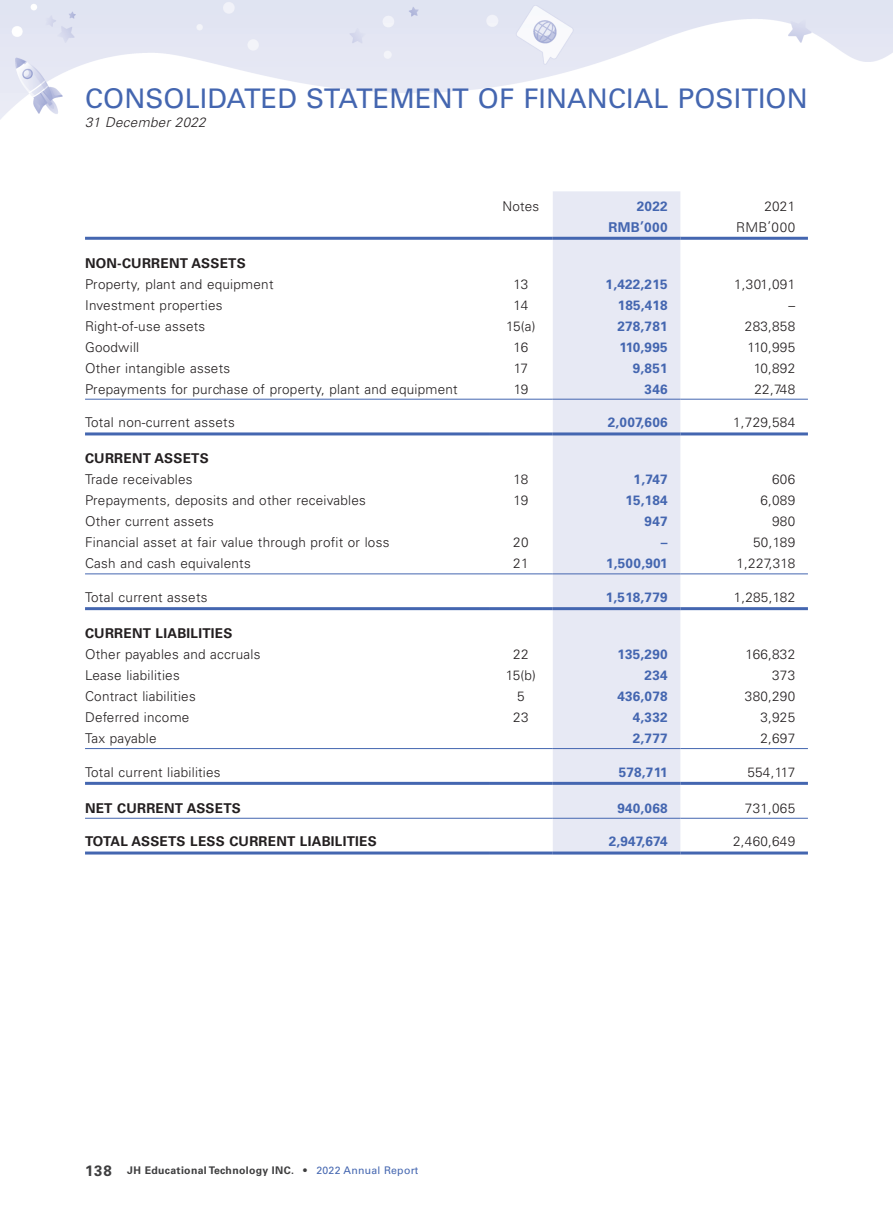
<style>
.page{position:relative;width:893px;height:1212px;background:#fff}
.page>*{position:absolute;margin:0;border:0;box-sizing:border-box;transform-origin:0 0}
.t1{font:27px "Univers LT Std";letter-spacing:.005em;color:#4466b0}
.t2{font:300 13.5px "Univers LT Std";letter-spacing:.02em;color:#231f20}
.t3{font:700 13.5px "Univers LT Std";letter-spacing:.02em;color:#4466b0}
.t4{font:700 13.5px "Univers LT Std";letter-spacing:.02em;color:#231f20}
.t5{font:italic 300 13.5px "Univers LT Std";letter-spacing:.02em;color:#231f20}
.t6{font:700 10.5px "Univers LT Std";letter-spacing:.03em;color:#3e3e3f}
.s1{font-size:15px}
.s2{font-weight:300}
.s3{font-weight:400;color:#4466b0}
</style>
<div class="page">
<img style="left:0;top:0;width:893px;height:855px">
<div style="left:553px;top:191px;width:127px;height:660px;background:#e7e9f4"></div>
<hr style="left:85px;top:237px;width:404px;height:3px;background:#4466b0">
<hr style="left:489px;top:237px;width:64px;height:3px;background:#4466b0">
<hr style="left:553px;top:237px;width:127px;height:3px;background:#4466b0">
<hr style="left:680px;top:237px;width:128px;height:3px;background:#4466b0">
<hr style="left:85px;top:399px;width:404px;height:1px;background:#4466b0">
<hr style="left:489px;top:399px;width:64px;height:1px;background:#4466b0">
<hr style="left:553px;top:399px;width:127px;height:1px;background:#4466b0">
<hr style="left:680px;top:399px;width:128px;height:1px;background:#4466b0">
<hr style="left:85px;top:432px;width:404px;height:3px;background:#4466b0">
<hr style="left:489px;top:432px;width:64px;height:3px;background:#4466b0">
<hr style="left:553px;top:432px;width:127px;height:3px;background:#4466b0">
<hr style="left:680px;top:432px;width:128px;height:3px;background:#4466b0">
<hr style="left:85px;top:573px;width:404px;height:1px;background:#4466b0">
<hr style="left:489px;top:573px;width:64px;height:1px;background:#4466b0">
<hr style="left:553px;top:573px;width:127px;height:1px;background:#4466b0">
<hr style="left:680px;top:573px;width:128px;height:1px;background:#4466b0">
<hr style="left:85px;top:607px;width:404px;height:3px;background:#4466b0">
<hr style="left:489px;top:607px;width:64px;height:3px;background:#4466b0">
<hr style="left:553px;top:607px;width:127px;height:3px;background:#4466b0">
<hr style="left:680px;top:607px;width:128px;height:3px;background:#4466b0">
<hr style="left:85px;top:748px;width:404px;height:1px;background:#4466b0">
<hr style="left:489px;top:748px;width:64px;height:1px;background:#4466b0">
<hr style="left:553px;top:748px;width:127px;height:1px;background:#4466b0">
<hr style="left:680px;top:748px;width:128px;height:1px;background:#4466b0">
<hr style="left:85px;top:782px;width:404px;height:3px;background:#4466b0">
<hr style="left:489px;top:782px;width:64px;height:3px;background:#4466b0">
<hr style="left:553px;top:782px;width:127px;height:3px;background:#4466b0">
<hr style="left:680px;top:782px;width:128px;height:3px;background:#4466b0">
<hr style="left:85px;top:818px;width:404px;height:1px;background:#4466b0">
<hr style="left:489px;top:818px;width:64px;height:1px;background:#4466b0">
<hr style="left:553px;top:818px;width:127px;height:1px;background:#4466b0">
<hr style="left:680px;top:818px;width:128px;height:1px;background:#4466b0">
<hr style="left:85px;top:851px;width:404px;height:3px;background:#4466b0">
<hr style="left:489px;top:851px;width:64px;height:3px;background:#4466b0">
<hr style="left:553px;top:851px;width:127px;height:3px;background:#4466b0">
<hr style="left:680px;top:851px;width:128px;height:3px;background:#4466b0">
<h1 class="t1" style="left:85px;top:83px;width:724px">CONSOLIDATED STATEMENT OF FINANCIAL POSITION</h1>
<p class="t5" style="left:85px;top:114px;width:122px">31 December 2022</p>
<p class="t2" style="left:502px;top:198px;width:38px">Notes</p>
<p class="t3" style="left:637px;top:198px;width:32px">2022</p>
<p class="t2" style="left:764px;top:198px;width:32px">2021</p>
<p class="t3" style="left:609px;top:219px;width:61px">RMB’000</p>
<p class="t2" style="left:736px;top:219px;width:61px">RMB’000</p>
<p class="t4" style="left:85px;top:255px;width:162px">NON-CURRENT ASSETS</p>
<p class="t2" style="left:85px;top:276px;width:190px">Property, plant and equipment</p>
<p class="t2" style="left:514px;top:276px;width:16px">13</p>
<p class="t3" style="left:606px;top:276px;width:63px">1,422,215</p>
<p class="t2" style="left:734px;top:276px;width:62px">1,301,091</p>
<p class="t2" style="left:85px;top:297px;width:139px">Investment properties</p>
<p class="t2" style="left:514px;top:297px;width:16px">14</p>
<p class="t3" style="left:618px;top:297px;width:51px">185,418</p>
<p class="t2" style="left:788px;top:297px;width:8px">–</p>
<p class="t2" style="left:85px;top:318px;width:122px">Right-of-use assets</p>
<p class="t2" style="left:506px;top:318px;width:31px">15(a)</p>
<p class="t3" style="left:617px;top:318px;width:52px">278,781</p>
<p class="t2" style="left:745px;top:318px;width:52px">283,858</p>
<p class="t2" style="left:85px;top:339px;width:56px">Goodwill</p>
<p class="t2" style="left:514px;top:339px;width:16px">16</p>
<p class="t3" style="left:619px;top:339px;width:50px">110,995</p>
<p class="t2" style="left:747px;top:339px;width:49px">110,995</p>
<p class="t2" style="left:85px;top:360px;width:147px">Other intangible assets</p>
<p class="t2" style="left:514px;top:360px;width:16px">17</p>
<p class="t3" style="left:633px;top:360px;width:36px">9,851</p>
<p class="t2" style="left:754px;top:360px;width:43px">10,892</p>
<p class="t2" style="left:85px;top:381px;width:374px">Prepayments for purchase of property, plant and equipment</p>
<p class="t2" style="left:514px;top:381px;width:16px">19</p>
<p class="t3" style="left:645px;top:381px;width:25px">346</p>
<p class="t2" style="left:754px;top:381px;width:42px">22,748</p>
<p class="t2" style="left:85px;top:414px;width:151px">Total non-current assets</p>
<p class="t3" style="left:608px;top:415px;width:61px">2,007,606</p>
<p class="t2" style="left:733px;top:414px;width:63px">1,729,584</p>
<p class="t4" style="left:85px;top:451px;width:125px">CURRENT ASSETS</p>
<p class="t2" style="left:85px;top:471px;width:109px">Trade receivables</p>
<p class="t2" style="left:513px;top:471px;width:16px">18</p>
<p class="t3" style="left:634px;top:472px;width:36px">1,747</p>
<p class="t2" style="left:772px;top:471px;width:25px">606</p>
<p class="t2" style="left:85px;top:492px;width:282px">Prepayments, deposits and other receivables</p>
<p class="t2" style="left:514px;top:492px;width:16px">19</p>
<p class="t3" style="left:625px;top:493px;width:44px">15,184</p>
<p class="t2" style="left:760px;top:492px;width:36px">6,089</p>
<p class="t2" style="left:85px;top:513px;width:131px">Other current assets</p>
<p class="t3" style="left:645px;top:514px;width:25px">947</p>
<p class="t2" style="left:772px;top:513px;width:25px">980</p>
<p class="t2" style="left:85px;top:534px;width:306px">Financial asset at fair value through profit or loss</p>
<p class="t2" style="left:513px;top:534px;width:17px">20</p>
<p class="t3" style="left:661px;top:535px;width:8px">–</p>
<p class="t2" style="left:753px;top:534px;width:44px">50,189</p>
<p class="t2" style="left:85px;top:555px;width:167px">Cash and cash equivalents</p>
<p class="t2" style="left:513px;top:555px;width:17px">21</p>
<p class="t3" style="left:606px;top:556px;width:63px">1,500,901</p>
<p class="t2" style="left:736px;top:555px;width:60px">1,227,318</p>
<p class="t2" style="left:85px;top:589px;width:124px">Total current assets</p>
<p class="t3" style="left:606px;top:589px;width:63px">1,518,779</p>
<p class="t2" style="left:734px;top:589px;width:63px">1,285,182</p>
<p class="t4" style="left:85px;top:625px;width:149px">CURRENT LIABILITIES</p>
<p class="t2" style="left:85px;top:646px;width:177px">Other payables and accruals</p>
<p class="t2" style="left:513px;top:646px;width:17px">22</p>
<p class="t3" style="left:617px;top:646px;width:52px">135,290</p>
<p class="t2" style="left:746px;top:646px;width:51px">166,832</p>
<p class="t2" style="left:85px;top:667px;width:96px">Lease liabilities</p>
<p class="t2" style="left:506px;top:667px;width:32px">15(b)</p>
<p class="t3" style="left:645px;top:667px;width:25px">234</p>
<p class="t2" style="left:772px;top:667px;width:25px">373</p>
<p class="t2" style="left:85px;top:688px;width:112px">Contract liabilities</p>
<p class="t2" style="left:517px;top:688px;width:9px">5</p>
<p class="t3" style="left:617px;top:688px;width:52px">436,078</p>
<p class="t2" style="left:745px;top:688px;width:52px">380,290</p>
<p class="t2" style="left:85px;top:709px;width:106px">Deferred income</p>
<p class="t2" style="left:513px;top:709px;width:17px">23</p>
<p class="t3" style="left:633px;top:709px;width:36px">4,332</p>
<p class="t2" style="left:760px;top:709px;width:36px">3,925</p>
<p class="t2" style="left:85px;top:730px;width:73px">Tax payable</p>
<p class="t3" style="left:633px;top:730px;width:36px">2,777</p>
<p class="t2" style="left:760px;top:730px;width:36px">2,697</p>
<p class="t2" style="left:85px;top:764px;width:137px">Total current liabilities</p>
<p class="t3" style="left:619px;top:764px;width:50px">578,711</p>
<p class="t2" style="left:747px;top:764px;width:49px">554,117</p>
<p class="t4" style="left:85px;top:800px;width:157px">NET CURRENT ASSETS</p>
<p class="t3" style="left:617px;top:800px;width:52px">940,068</p>
<p class="t2" style="left:745px;top:800px;width:52px">731,065</p>
<p class="t4" style="left:85px;top:834px;width:293px">TOTAL ASSETS LESS CURRENT LIABILITIES</p>
<p class="t3" style="left:609px;top:834px;width:60px">2,947,674</p>
<p class="t2" style="left:733px;top:833px;width:63px">2,460,649</p>
<p class="t6" style="left:85px;top:1164px;width:335px"><span class="s1">138</span> JH Educational Technology INC. <span class="s2">•</span> <span class="s3">2022 Annual Report</span></p>
</div>
